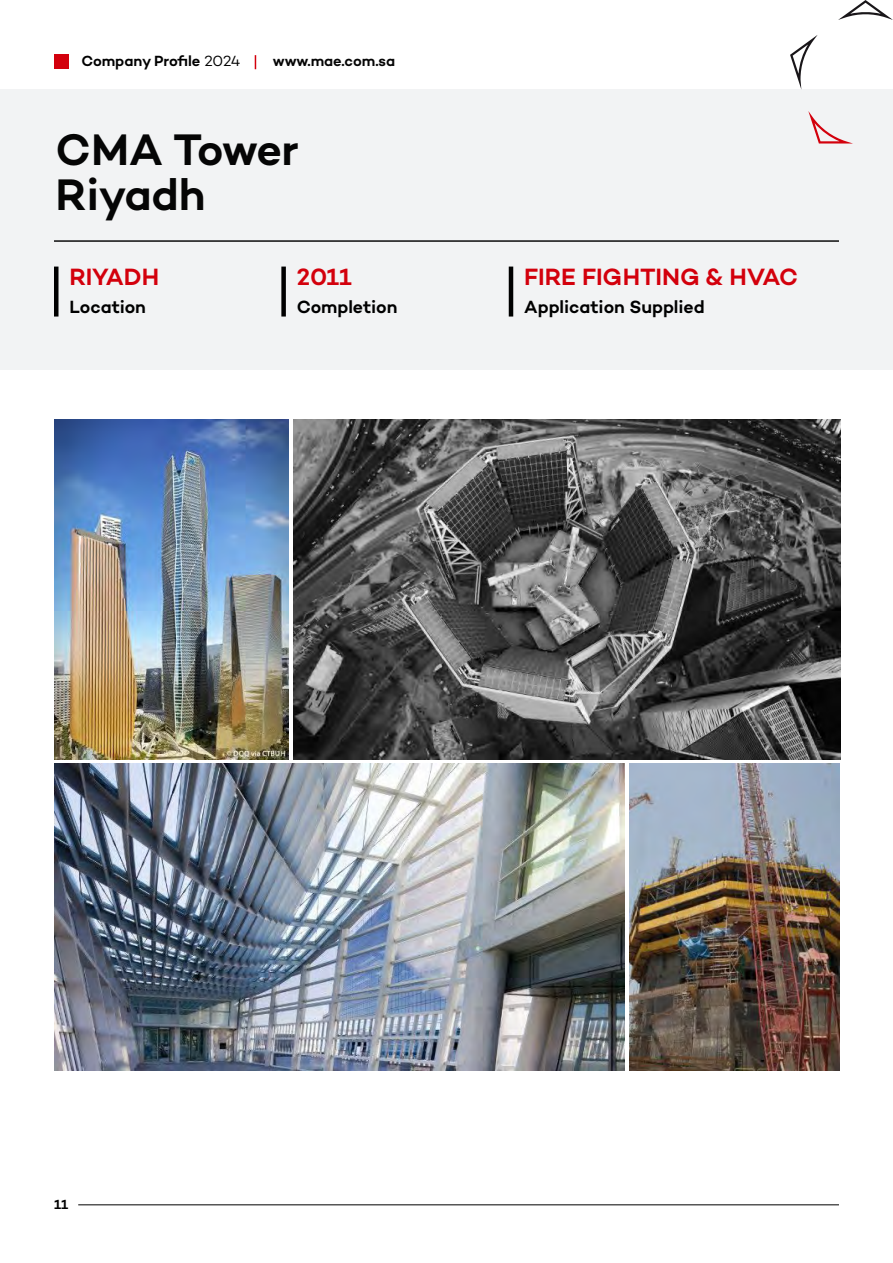
<style>
.page{position:relative;width:893px;height:1263px;background:#fff}
.page>*{position:absolute;margin:0;border:0;box-sizing:border-box;transform-origin:0 0}
.t1{font:600 45px/45px "Campton";letter-spacing:-.01em;color:#050505}
.t2{font:600 24px "Campton";color:#d3000c}
.t3{font:600 18px "Campton";color:#000}
.t4{font:600 15px "Campton";letter-spacing:-.005em;color:#000}
.t5{font:600 15px "Campton";color:#050505}
.t6{font:600 13.5px "Campton";color:#000}
.s1{font-weight:400}
</style>
<div class="page">
<div style="left:54px;top:54px;width:15px;height:15px;background:#d3000c"></div>
<svg style="left:255px;top:55px;width:1px;height:14px"></svg>
<hr style="left:78px;top:1204px;width:761px;height:1px;background:#000">
<hr style="left:0;top:89px;width:1px;height:281px;background:#f2f3f4">
<div style="left:1px;top:89px;width:892px;height:281px;background:#f2f3f4"></div>
<img style="left:293px;top:419px;width:547px;height:340px">
<img style="left:54px;top:419px;width:235px;height:340px">
<img style="left:629px;top:764px;width:210px;height:306px">
<img style="left:54px;top:764px;width:570px;height:306px">
<hr style="left:54px;top:240px;width:785px;height:2px;background:#0c0c0c">
<hr style="left:54px;top:267px;width:4px;height:49px;background:#000">
<div style="left:281px;top:267px;width:5px;height:49px;background:#000"></div>
<hr style="left:509px;top:267px;width:4px;height:49px;background:#000">
<svg style="left:808px;top:111px;width:45px;height:33px"></svg>
<svg style="left:790px;top:35px;width:28px;height:55px"></svg>
<svg style="left:838px;top:0;width:55px;height:20px"></svg>
<p class="t4" style="left:81px;top:51px;width:160px">Company Profile <span class="s1">2024</span></p>
<p class="t5" style="left:273px;top:51px;width:124px">www.mae.com.sa</p>
<h1 class="t1" style="left:55px;top:127px;width:245px">CMA Tower<br>Riyadh</h1>
<h2 class="t2" style="left:69px;top:262px;width:91px">RIYADH</h2>
<h2 class="t2" style="left:297px;top:262px;width:56px">2011</h2>
<h2 class="t2" style="left:524px;top:262px;width:276px">FIRE FIGHTING &amp; HVAC</h2>
<p class="t3" style="left:69px;top:296px;width:78px">Location</p>
<p class="t3" style="left:297px;top:296px;width:102px">Completion</p>
<p class="t3" style="left:524px;top:296px;width:182px">Application Supplied</p>
<p class="t6" style="left:54px;top:1196px;width:16px">11</p>
</div>
